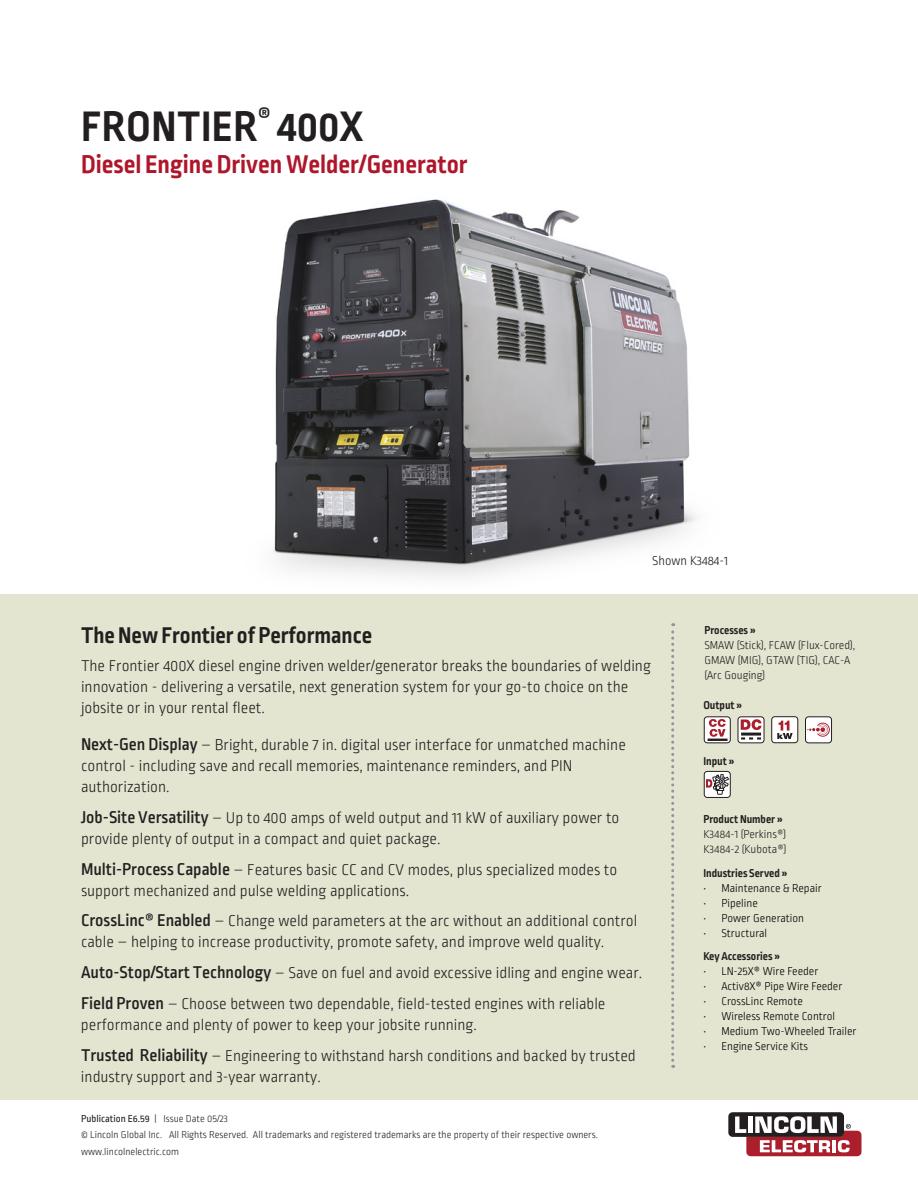
<style>
.page{position:relative;width:918px;height:1188px;background:#fff}
.page>*{position:absolute;margin:0;border:0;box-sizing:border-box;transform-origin:0 0}
.t1{font:700 45px "Ropa Sans Pro";letter-spacing:.01em;color:#231f20}
.t2{font:700 27px "Ropa Sans Pro";color:#ae172b}
.t3{font:700 24px "Ropa Sans Pro";color:#231f20}
.t4{font:300 16.5px/21px "Ropa Sans Pro";color:#231f20}
.t5{font:300 13.5px "Ropa Sans Pro";color:#231f20}
.t6{font:300 12px "Ropa Sans Pro";color:#000}
.t7{font:300 12px/15px "Ropa Sans Pro";color:#231f20}
.t8{font:700 12px "Ropa Sans Pro";color:#231f20}
.t9{font:300 10.5px/16.2px "Ropa Sans Pro";color:#231f20}
.s1{font-weight:500;font-size:18px}
.s2{font-weight:400}
</style>
<div class="page">
<img style="left:272px;top:199px;width:425px;height:379px">
<div style="left:0;top:594px;width:918px;height:505px;background:#e4e5d0"></div>
<svg style="left:671px;top:623px;width:3px;height:445px"></svg>
<div style="left:728px;top:1112px;width:116px;height:25px;background:#231f20;border-radius:4px"></div>
<svg style="left:735px;top:1116px;width:126px;height:40px"></svg>
<div style="left:704px;top:717px;width:26px;height:26px;background:#fff;border-radius:3px"></div>
<div style="left:704px;top:716px;width:27px;height:27px;border:1px solid #231f20;border-radius:3px"></div>
<hr style="left:708px;top:739px;width:20px;height:2px;background:#231f20">
<svg style="left:709px;top:719px;width:17px;height:18px"></svg>
<svg style="left:738px;top:717px;width:26px;height:26px"></svg>
<div style="left:738px;top:716px;width:27px;height:27px;border:1px solid #231f20;border-radius:3px"></div>
<svg style="left:741px;top:719px;width:21px;height:11px"></svg>
<hr style="left:741px;top:733px;width:20px;height:3px;background:#231f20">
<svg style="left:741px;top:737px;width:20px;height:3px"></svg>
<div style="left:805px;top:717px;width:27px;height:26px;background:#fff;border-radius:3px"></div>
<div style="left:805px;top:716px;width:27px;height:27px;border:1px solid #231f20;border-radius:3px"></div>
<svg style="left:807px;top:722px;width:23px;height:15px"></svg>
<div style="left:772px;top:717px;width:26px;height:26px;background:#fff;border-radius:3px"></div>
<div style="left:771px;top:716px;width:27px;height:27px;border:1px solid #231f20;border-radius:3px"></div>
<svg style="left:777px;top:721px;width:16px;height:18px"></svg>
<div style="left:704px;top:771px;width:26px;height:26px;background:#fff;border-radius:3px"></div>
<div style="left:704px;top:771px;width:27px;height:27px;border:1px solid #231f20;border-radius:3px"></div>
<svg style="left:706px;top:771px;width:23px;height:24px"></svg>
<h1 class="t1" style="left:81px;top:101px;width:284px">FRONTIER<sup>®</sup> 400X</h1>
<h2 class="t2" style="left:81px;top:149px;width:388px">Diesel Engine Driven Welder/Generator</h2>
<p class="t5" style="left:652px;top:553px;width:77px">Shown K3484-1</p>
<h3 class="t3" style="left:81px;top:621px;width:293px">The New Frontier of Performance</h3>
<p class="t8" style="left:704px;top:624px;width:53px">Processes »</p>
<p class="t7" style="left:704px;top:639px;width:152px">SMAW (Stick), FCAW (Flux-Cored),<br>GMAW (MIG), GTAW (TIG), CAC-A (Arc Gouging)</p>
<p class="t4" style="left:81px;top:656px;width:571px">The Frontier 400X diesel engine driven welder/generator breaks the boundaries of welding innovation - delivering a versatile, next generation system for your go-to choice on the jobsite or in your rental fleet.</p>
<p class="t4" style="left:81px;top:735px;width:546px"><span class="s1">Next-Gen Display</span> – Bright, durable 7 in. digital user interface for unmatched machine control - including save and recall memories, maintenance reminders, and PIN authorization.</p>
<p class="t4" style="left:81px;top:808px;width:540px"><span class="s1">Job-Site Versatility</span> – Up to 400 amps of weld output and 11 kW of auxiliary power to provide plenty of output in a compact and quiet package.</p>
<p class="t4" style="left:81px;top:860px;width:538px"><span class="s1">Multi-Process Capable</span> – Features basic CC and CV modes, plus specialized modes to support mechanized and pulse welding applications.</p>
<p class="t4" style="left:81px;top:912px;width:558px"><span class="s1">CrossLinc® Enabled</span> – Change weld parameters at the arc without an additional control cable – helping to increase productivity, promote safety, and improve weld quality.</p>
<p class="t4" style="left:81px;top:959px;width:563px;line-height:30.8px"><span class="s1">Auto-Stop/Start Technology</span> – Save on fuel and avoid excessive idling and engine wear.<br><span class="s1">Field Proven</span> – Choose between two dependable, field-tested engines with reliable</p>
<p class="t4" style="left:81px;top:1010px;width:556px;line-height:30.8px">performance and plenty of power to keep your jobsite running.<br><span class="s1">Trusted Reliability</span> – Engineering to withstand harsh conditions and backed by trusted</p>
<p class="t4" style="left:81px;top:1067px;width:241px">industry support and 3-year warranty.</p>
<p class="t8" style="left:703px;top:698px;width:41px">Output »</p>
<p class="t8" style="left:703px;top:754px;width:33px">Input »</p>
<p class="t8" style="left:703px;top:812px;width:81px">Product Number »</p>
<p class="t7" style="left:703px;top:827px;width:85px">K3484-1 (Perkins®)<br>K3484-2 (Kubota®)</p>
<p class="t8" style="left:703px;top:867px;width:86px">Industries Served »</p>
<p class="t6" style="left:703px;top:882px;width:120px">• Maintenance &amp; Repair</p>
<p class="t6" style="left:703px;top:897px;width:56px">• Pipeline</p>
<p class="t6" style="left:703px;top:912px;width:102px">• Power Generation</p>
<p class="t6" style="left:703px;top:927px;width:65px">• Structural</p>
<p class="t8" style="left:703px;top:950px;width:79px">Key Accessories »</p>
<p class="t6" style="left:703px;top:965px;width:116px">• LN-25X® Wire Feeder</p>
<p class="t6" style="left:703px;top:980px;width:141px">• Activ8X® Pipe Wire Feeder</p>
<p class="t6" style="left:703px;top:995px;width:101px">• CrossLinc Remote</p>
<p class="t6" style="left:703px;top:1010px;width:133px">• Wireless Remote Control</p>
<p class="t6" style="left:703px;top:1025px;width:155px">• Medium Two-Wheeled Trailer</p>
<p class="t6" style="left:703px;top:1040px;width:106px">• Engine Service Kits</p>
<p class="t9" style="left:81px;top:1111px;width:519px"><span class="s2">Publication E6.59</span> | Issue Date 05/23<br>© Lincoln Global Inc. All Rights Reserved. All trademarks and registered trademarks are the property of their respective owners. www.lincolnelectric.com</p>
</div>
